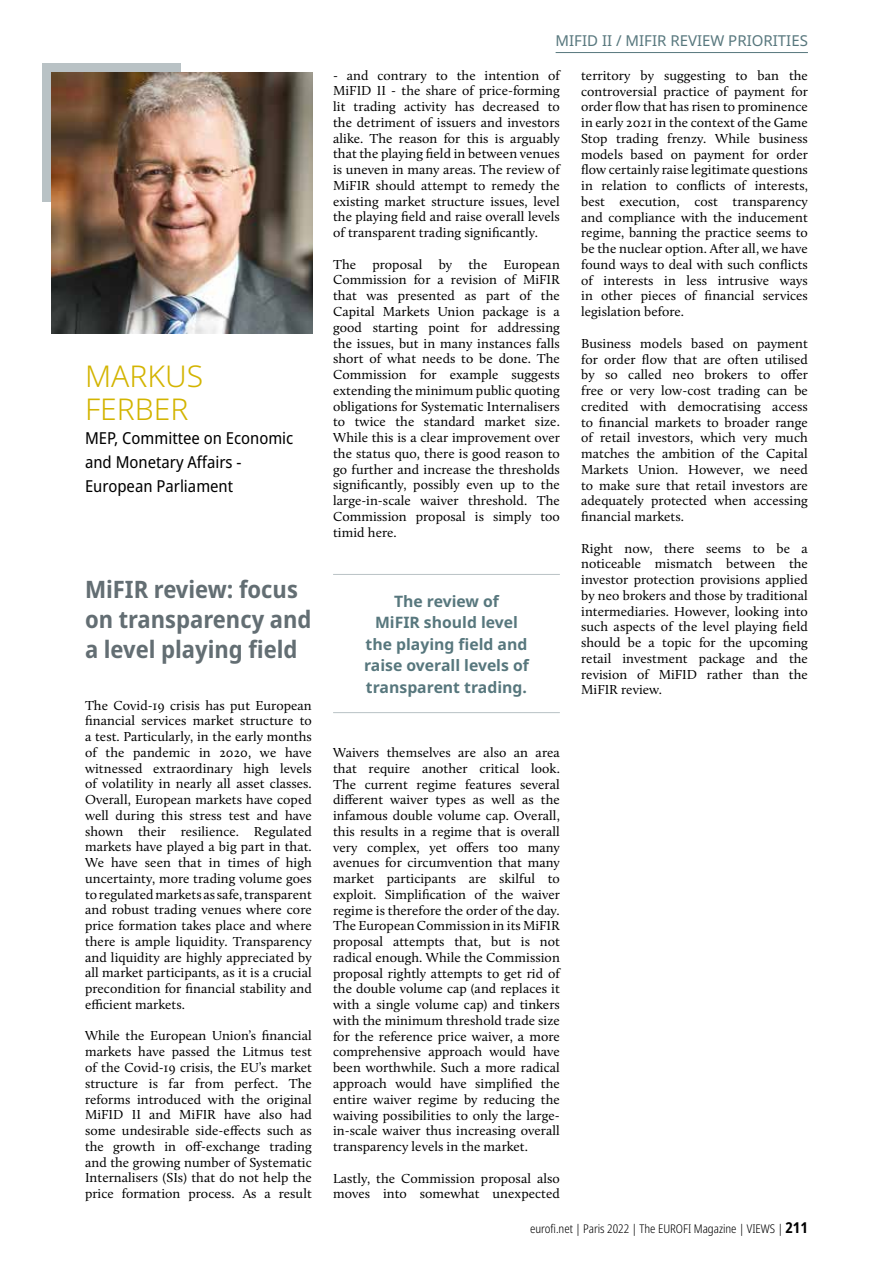
<style>
.page{position:relative;width:893px;height:1263px;background:#fff}
.page>*{position:absolute;margin:0;border:0;box-sizing:border-box;transform-origin:0 0}
.t1{font:300 30px/33px "Noto Sans";color:#d3b400}
.t2{font:700 semi-condensed 24px/30px "Noto Sans";color:#636e73}
.t3{font:semi-condensed 16.5px/24px "Noto Sans";color:#000}
.t4{font:700 15.75px/21.6px "Noto Sans";color:#57777d;text-align:center}
.t5{font:15px "Noto Sans";color:#57777d}
.t6{font:13.5px/15.8px "Calluna";letter-spacing:.005em;color:#000;text-align:justify}
.t7{font:300 condensed 12px "Noto Sans";color:#000}
.s1{font-weight:700;font-size:15px}
</style>
<div class="page">
<hr style="left:556px;top:52px;width:252px;height:1px;background:#57777d">
<div style="left:43px;top:64px;width:138px;height:138px;background:#b9c2c5"></div>
<img style="left:51px;top:72px;width:262px;height:262px">
<hr style="left:333px;top:574px;width:227px;height:1px;background:#b9c2c5">
<hr style="left:333px;top:712px;width:227px;height:1px;background:#b9c2c5">
<h1 class="t1" style="left:85px;top:360px;width:120px">MARKUS<br>FERBER</h1>
<p class="t3" style="left:85px;top:427px;width:210px">MEP, Committee on Economic and Monetary Affairs -<br>European Parliament</p>
<h2 class="t2" style="left:85px;top:575px;width:228px">MiFIR review: focus on transparency and a level playing field</h2>
<p class="t6" style="left:85px;top:697px;width:228px">The Covid-19 crisis has put European financial services market structure to a test. Particularly, in the early months of the pandemic in 2020, we have witnessed extraordinary high levels of volatility in nearly all asset classes.<br>Overall, European markets have coped well during this stress test and have shown their resilience. Regulated markets have played a big part in that.<br>We have seen that in times of high uncertainty, more trading volume goes to regulated markets as safe, transparent and robust trading venues where core price formation takes place and where there is ample liquidity. Transparency and liquidity are highly appreciated by all market participants, as it is a crucial precondition for financial stability and efficient markets.</p>
<p class="t6" style="left:85px;top:1028px;width:228px">While the European Union’s financial markets have passed the Litmus test of the Covid-19 crisis, the EU’s market structure is far from perfect. The reforms introduced with the original MiFID II and MiFIR have also had some undesirable side-effects such as the growth in off-exchange trading and the growing number of Systematic Internalisers (SIs) that do not help the price formation process. As a result</p>
<p class="t5" style="left:556px;top:30px;width:254px">MIFID II / MIFIR REVIEW PRIORITIES</p>
<p class="t6" style="left:333px;top:67px;width:228px">- and contrary to the intention of MiFID II - the share of price-forming lit trading activity has decreased to the detriment of issuers and investors alike. The reason for this is arguably that the playing field in between venues is uneven in many areas. The review of MiFIR should attempt to remedy the existing market structure issues, level the playing field and raise overall levels of transparent trading significantly.</p>
<p class="t6" style="left:333px;top:256px;width:228px">The proposal by the European Commission for a revision of MiFIR that was presented as part of the Capital Markets Union package is a good starting point for addressing the issues, but in many instances falls short of what needs to be done. The Commission for example suggests extending the minimum public quoting obligations for Systematic Internalisers to twice the standard market size.<br>While this is a clear improvement over the status quo, there is good reason to go further and increase the thresholds significantly, possibly even up to the large-in-scale waiver threshold. The Commission proposal is simply too timid here.</p>
<p class="t4" style="left:364px;top:590px;width:166px">The review of<br>MiFIR should level the playing field and raise overall levels of transparent trading.</p>
<p class="t6" style="left:333px;top:744px;width:228px">Waivers themselves are also an area that require another critical look.<br>The current regime features several different waiver types as well as the infamous double volume cap. Overall, this results in a regime that is overall very complex, yet offers too many avenues for circumvention that many market participants are skilful to exploit. Simplification of the waiver regime is therefore the order of the day.<br>The European Commission in its MiFIR proposal attempts that, but is not radical enough. While the Commission proposal rightly attempts to get rid of the double volume cap (and replaces it with a single volume cap) and tinkers with the minimum threshold trade size for the reference price waiver, a more comprehensive approach would have been worthwhile. Such a more radical approach would have simplified the entire waiver regime by reducing the waiving possibilities to only the large&shy;in-scale waiver thus increasing overall transparency levels in the market.</p>
<p class="t6" style="left:333px;top:1170px;width:228px">Lastly, the Commission proposal also moves into somewhat unexpected</p>
<p class="t6" style="left:581px;top:67px;width:228px">territory by suggesting to ban the controversial practice of payment for order flow that has risen to prominence in early 2021 in the context of the Game Stop trading frenzy. While business models based on payment for order flow certainly raise legitimate questions in relation to conflicts of interests, best execution, cost transparency and compliance with the inducement regime, banning the practice seems to be the nuclear option. After all, we have found ways to deal with such conflicts of interests in less intrusive ways in other pieces of financial services legislation before.</p>
<p class="t6" style="left:581px;top:335px;width:228px">Business models based on payment for order flow that are often utilised by so called neo brokers to offer free or very low-cost trading can be credited with democratising access to financial markets to broader range of retail investors, which very much matches the ambition of the Capital Markets Union. However, we need to make sure that retail investors are adequately protected when accessing financial markets.</p>
<p class="t6" style="left:581px;top:540px;width:228px">Right now, there seems to be a noticeable mismatch between the investor protection provisions applied by neo brokers and those by traditional intermediaries. However, looking into such aspects of the level playing field should be a topic for the upcoming retail investment package and the revision of MiFID rather than the MiFIR review.</p>
<p class="t7" style="left:530px;top:1220px;width:279px">eurofi.net | Paris 2022 | The EUROFI Magazine | VIEWS | <span class="s1">211</span></p>
</div>
